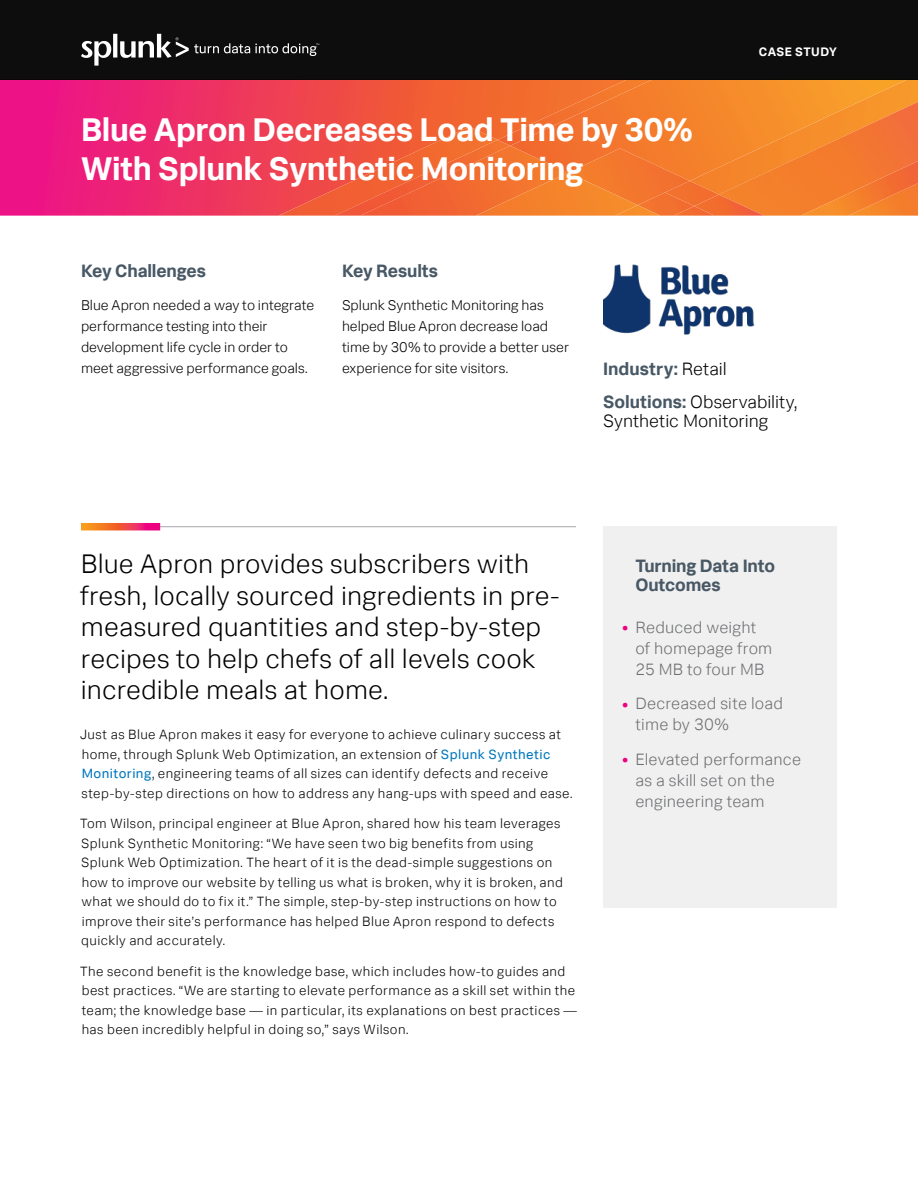
<style>
.page{position:relative;width:918px;height:1188px;background:#fff}
.page>*{position:absolute;margin:0;border:0;box-sizing:border-box;transform-origin:0 0}
.Headline_1{font:700 33px/39px "Splunk Data Sans Pro";letter-spacing:-.015em;color:#fff}
.Callout{font:300 27px/31.5px "Splunk Data Sans Pro";letter-spacing:.005em;color:#000}
.Company_details{font:300 18px/19.5px "Splunk Data Sans Pro";letter-spacing:-.005em;color:#000}
.Key_Challenges_Resul{font:700 18px "Splunk Data Sans Pro";letter-spacing:-.01em;color:#485865}
.Sidebar_headline_wit{font:700 18px/19.5px "Splunk Data Sans Pro";letter-spacing:-.01em;color:#485865}
.Company_details-2{font:700 18px "Splunk Data Sans Pro";color:#485865}
.t1{font:300 16.5px/21px "Splunk Data Sans Pro";letter-spacing:.01em;color:#6d6e71}
.Key_Challenges_Resul-2{font:300 14.25px/21px "Splunk Data Sans Pro";color:#000}
.Body{font:300 13.5px/19.5px "Splunk Data Sans Pro";letter-spacing:.03em;color:#000}
.t2{font:700 12.3px "Splunk Data Sans Pro";letter-spacing:.035em;color:#fff}
.s1{font-weight:300;color:#000}
.s2{font-weight:700;color:#485865}
.s3{font-family:"Splunk Data Sans";font-weight:400;color:#0077be}
.s4{font-weight:700;font-size:21px;color:#ed0181}
</style>
<div class="page">
<svg style="left:0;top:80px;width:918px;height:136px;background:#ee3165"></svg>
<img style="left:719px;top:96px;width:199px;height:120px">
<img style="left:801px;top:155px;width:117px;height:61px">
<svg style="left:498px;top:80px;width:409px;height:101px;background:#f4812d"></svg>
<img style="left:690px;top:181px;width:29px;height:14px">
<img style="left:694px;top:195px;width:70px;height:21px">
<img style="left:660px;top:192px;width:34px;height:24px">
<img style="left:674px;top:206px;width:41px;height:10px">
<img style="left:568px;top:148px;width:122px;height:57px">
<img style="left:279px;top:127px;width:219px;height:89px">
<img style="left:335px;top:140px;width:175px;height:76px">
<img style="left:360px;top:146px;width:208px;height:70px">
<img style="left:638px;top:205px;width:22px;height:11px">
<img style="left:476px;top:173px;width:162px;height:43px">
<div style="left:0;top:0;width:918px;height:80px;background:#0d0d0d"></div>
<svg style="left:81px;top:34px;width:238px;height:32px"></svg>
<hr style="left:81px;top:526px;width:495px;height:1px;background:#a7a9ac">
<svg style="left:81px;top:523px;width:79px;height:7px"></svg>
<img style="left:603px;top:265px;width:152px;height:70px">
<div style="left:603px;top:526px;width:234px;height:382px;background:#f0f0f0"></div>
<p class="Headline_1" style="left:81px;top:110px;width:614px">Blue Apron Decreases Load Time by 30%<br>With Splunk Synthetic Monitoring</p>
<p class="t2" style="left:759px;top:44px;width:80px">CASE STUDY</p>
<p class="Key_Challenges_Resul" style="left:81px;top:260px;width:126px">Key Challenges</p>
<p class="Key_Challenges_Resul-2" style="left:81px;top:294px;width:235px">Blue Apron needed a way to integrate performance testing into their development life cycle in order to meet aggressive performance goals.</p>
<p class="Key_Challenges_Resul" style="left:342px;top:260px;width:98px">Key Results</p>
<p class="Key_Challenges_Resul-2" style="left:342px;top:294px;width:229px">Splunk Synthetic Monitoring has helped Blue Apron decrease load time by 30% to provide a better user experience for site visitors.</p>
<p class="Company_details-2" style="left:603px;top:357px;width:125px">Industry: <span class="s1">Retail</span></p>
<p class="Company_details" style="left:603px;top:391px;width:196px"><span class="s2">Solutions:</span> Observability,<br>Synthetic Monitoring</p>
<p class="Callout" style="left:80px;top:548px;width:481px">Blue Apron provides subscribers with fresh, locally sourced ingredients in pre&shy;measured quantities and step-by-step recipes to help chefs of all levels cook incredible meals at home.</p>
<p class="Body" style="left:80px;top:725px;width:494px">Just as Blue Apron makes it easy for everyone to achieve culinary success at home, through Splunk Web Optimization, an extension of <span class="s3">Splunk Synthetic Monitoring</span>, engineering teams of all sizes can identify defects and receive step-by-step directions on how to address any hang-ups with speed and ease.</p>
<p class="Body" style="left:80px;top:814px;width:484px">Tom Wilson, principal engineer at Blue Apron, shared how his team leverages Splunk Synthetic Monitoring: “We have seen two big benefits from using Splunk Web Optimization. The heart of it is the dead-simple suggestions on how to improve our website by telling us what is broken, why it is broken, and what we should do to fix it.” The simple, step-by-step instructions on how to improve their site’s performance has helped Blue Apron respond to defects quickly and accurately.</p>
<p class="Body" style="left:80px;top:961px;width:498px">The second benefit is the knowledge base, which includes how-to guides and best practices. “We are starting to elevate performance as a skill set within the team; the knowledge base — in particular, its explanations on best practices — has been incredibly helpful in doing so,” says Wilson.</p>
<p class="Sidebar_headline_wit" style="left:635px;top:555px;width:141px">Turning Data Into<br>Outcomes</p>
<p class="t1" style="left:635px;top:616px;width:138px;text-indent:-14px"><span class="s4">•</span> Reduced weight of homepage from<br>25 MB to four MB</p>
<p class="t1" style="left:635px;top:693px;width:149px;text-indent:-14px"><span class="s4">•</span> Decreased site load time by 30%</p>
<p class="t1" style="left:635px;top:748px;width:167px;text-indent:-14px"><span class="s4">•</span> Elevated performance as a skill set on the engineering team</p>
</div>
